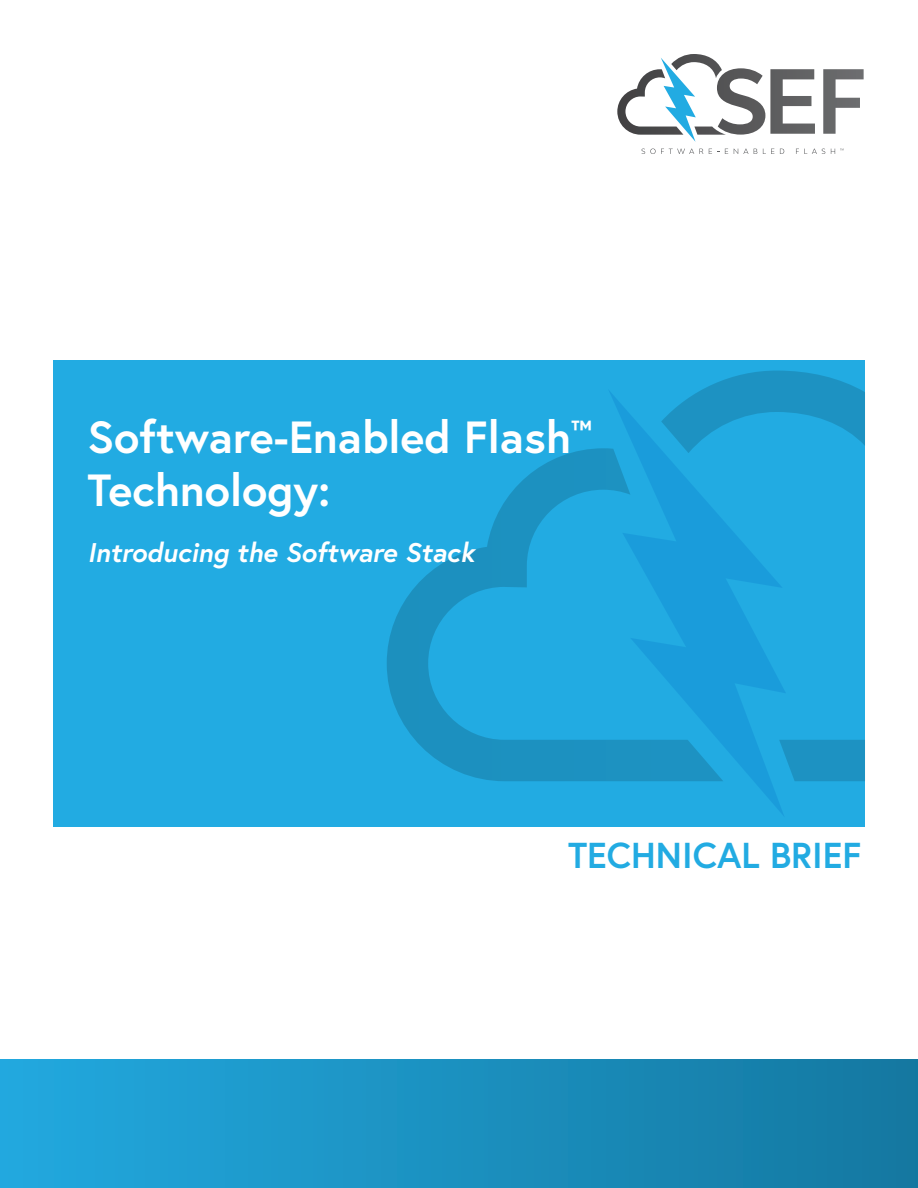
<style>
.page{position:relative;width:918px;height:1188px;background:#fff}
.page>*{position:absolute;margin:0;border:0;box-sizing:border-box;transform-origin:0 0}
.t1{font:700 45px/52.5px "Europa";color:#fff}
.t2{font:700 36px "Europa";color:#22abe2}
.t3{font:italic 700 27px "Europa";color:#fff}
</style>
<div class="page">
<div style="left:53px;top:361px;width:812px;height:466px;background:#22abe2"></div>
<svg style="left:617px;top:54px;width:247px;height:88px"></svg>
<svg style="left:642px;top:149px;width:77px;height:5px"></svg>
<svg style="left:734px;top:149px;width:23px;height:5px"></svg>
<svg style="left:763px;top:149px;width:11px;height:5px"></svg>
<svg style="left:780px;top:149px;width:4px;height:5px"></svg>
<svg style="left:796px;top:149px;width:29px;height:5px"></svg>
<svg style="left:831px;top:149px;width:13px;height:5px"></svg>
<svg style="left:387px;top:371px;width:478px;height:410px"></svg>
<svg style="left:608px;top:389px;width:178px;height:427px"></svg>
<div style="left:0;top:1060px;width:918px;height:128px;background:linear-gradient(to right,#22a9df,#1478a0)"></div>
<p class="t1" style="left:87px;top:410px;width:506px">Software-Enabled Flash<sup>™<br></sup>Technology:</p>
<p class="t3" style="left:87px;top:534px;width:389px">Introducing the Software Stack</p>
<p class="t2" style="left:568px;top:830px;width:295px">TECHNICAL BRIEF</p>
</div>
